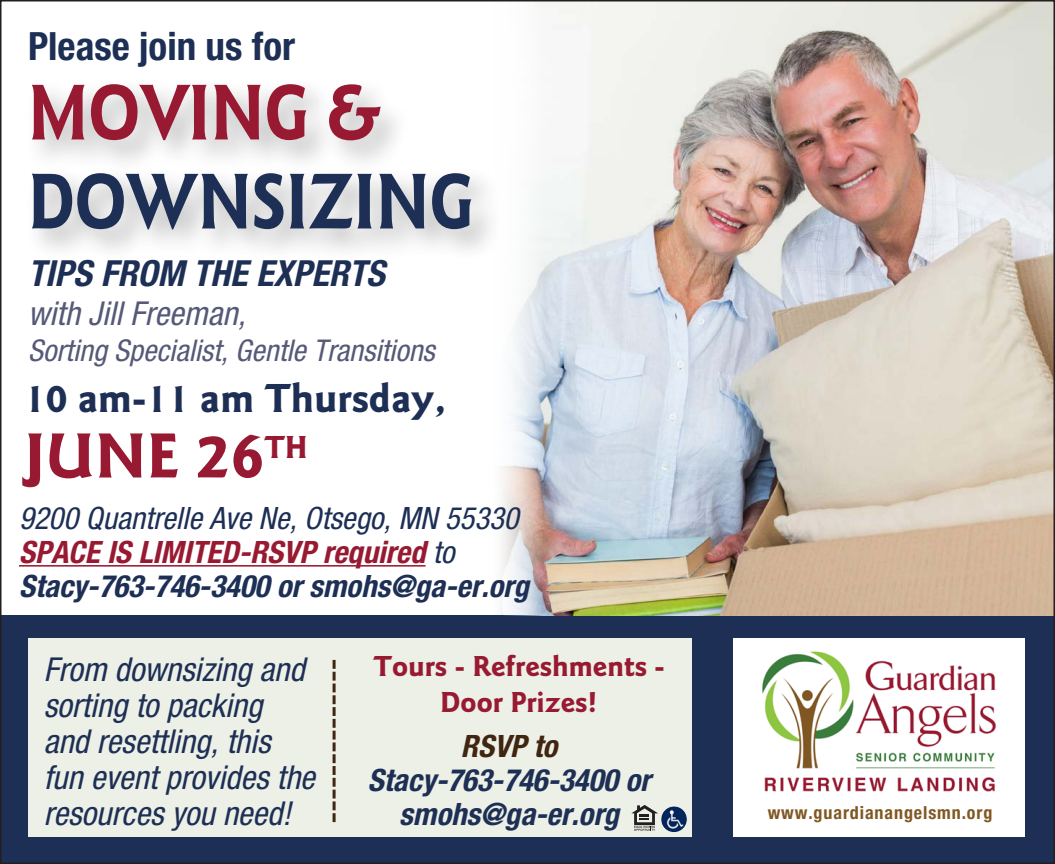
<style>
.page{position:relative;width:1055px;height:864px;background:#fff}
.page>*{position:absolute;margin:0;border:0;box-sizing:border-box;transform-origin:0 0}
.t1{font:700 81.9px "Goudy Sans Std";color:#1d2f55;scale:.84 1}
.t2{font:700 81.9px "Goudy Sans Std";color:#981a32;scale:.84 1}
.t3{font:700 66px "Goudy Sans Std";color:#981a32}
.t4{font:700 42px "Goudy Sans Std";color:#1d2f55}
.t5{font:700 condensed 39px "Helvetica Neue LT Std";color:#1d2f55}
.t6{font:italic 700 condensed 36px "Helvetica Neue LT Std";color:#1d2f55}
.t7{font:italic condensed 33px/36px "Helvetica Neue LT Std";color:#1d2f55}
.t8{font:italic condensed 33px "Helvetica Neue LT Std";color:#565977}
.t9{font:italic condensed 30.9px/34.2px "Helvetica Neue LT Std";color:#1d2f55}
.t10{font:italic 700 condensed 30.9px/34.2px "Helvetica Neue LT Std";color:#1d2f55;text-align:center}
.t11{font:italic 700 condensed 30.9px "Helvetica Neue LT Std";color:#402511}
.t12{font:italic condensed 30px "Helvetica Neue LT Std";color:#565977}
.t13{font:700 30px/36px "Goudy Sans Std";color:#981a32;text-align:center}
.t14{font:700 condensed 18px "Helvetica Neue LT Std";letter-spacing:.05em;color:#815824}
.s1{font-weight:700;color:#981a32}
.s2{font-weight:700}
</style>
<div class="page">
<div style="left:0;top:616px;width:1054px;height:248px;background:#1d2f55"></div>
<img style="left:489px;top:4px;width:561px;height:612px">
<div style="left:28px;top:638px;width:663px;height:199px;background:#edf0e6"></div>
<svg style="left:332px;top:660px;width:3px;height:162px"></svg>
<div style="left:25px;top:77px;width:477px;height:185px;background:#231f20;opacity:.3"></div>
<hr style="left:19px;top:565px;width:406px;height:2px;background:#981a32">
<svg style="left:631px;top:805px;width:27px;height:26px"></svg>
<img style="left:661px;top:806px;width:25px;height:26px;border-radius:13px">
<div style="left:732px;top:638px;width:292px;height:199px;background:#fff"></div>
<img style="left:762px;top:651px;width:234px;height:141px">
<p class="t5" style="left:28px;top:22px;width:268px">Please join us for</p>
<h1 class="t2" style="left:28px;top:65px;width:422px">MOVING &amp;</h1>
<h1 class="t1" style="left:28px;top:154px;width:532px">DOWNSIZING</h1>
<p class="t6" style="left:28px;top:251px;width:358px">TIPS FROM THE EXPERTS</p>
<p class="t8" style="left:28px;top:294px;width:219px">with Jill Freeman,</p>
<p class="t12" style="left:28px;top:333px;width:408px">Sorting Specialist, Gentle Transitions</p>
<h3 class="t4" style="left:24px;top:373px;width:423px">10 am-11 am Thursday,</h3>
<h2 class="t3" style="left:24px;top:418px;width:285px">JUNE 26<sup>TH</sup></h2>
<p class="t9" style="left:19px;top:501px;width:511px">9200 Quantrelle Ave Ne, Otsego, MN 55330<br><span class="s1">SPACE IS LIMITED-RSVP required</span> to<br><span class="s2">Stacy-763-746-3400 or smohs@ga-er.org</span></p>
<p class="t7" style="left:44px;top:652px;width:273px">From downsizing and sorting to packing and resettling, this fun event provides the resources you need!</p>
<p class="t13" style="left:373px;top:648px;width:293px">Tours - Refreshments -<br>Door Prizes!</p>
<p class="t11" style="left:460px;top:727px;width:98px">RSVP to</p>
<p class="t10" style="left:367px;top:763px;width:284px">Stacy-763-746-3400 or smohs@ga-er.org</p>
<p class="t14" style="left:767px;top:801px;width:226px">www.guardianangelsmn.org</p>
</div>
